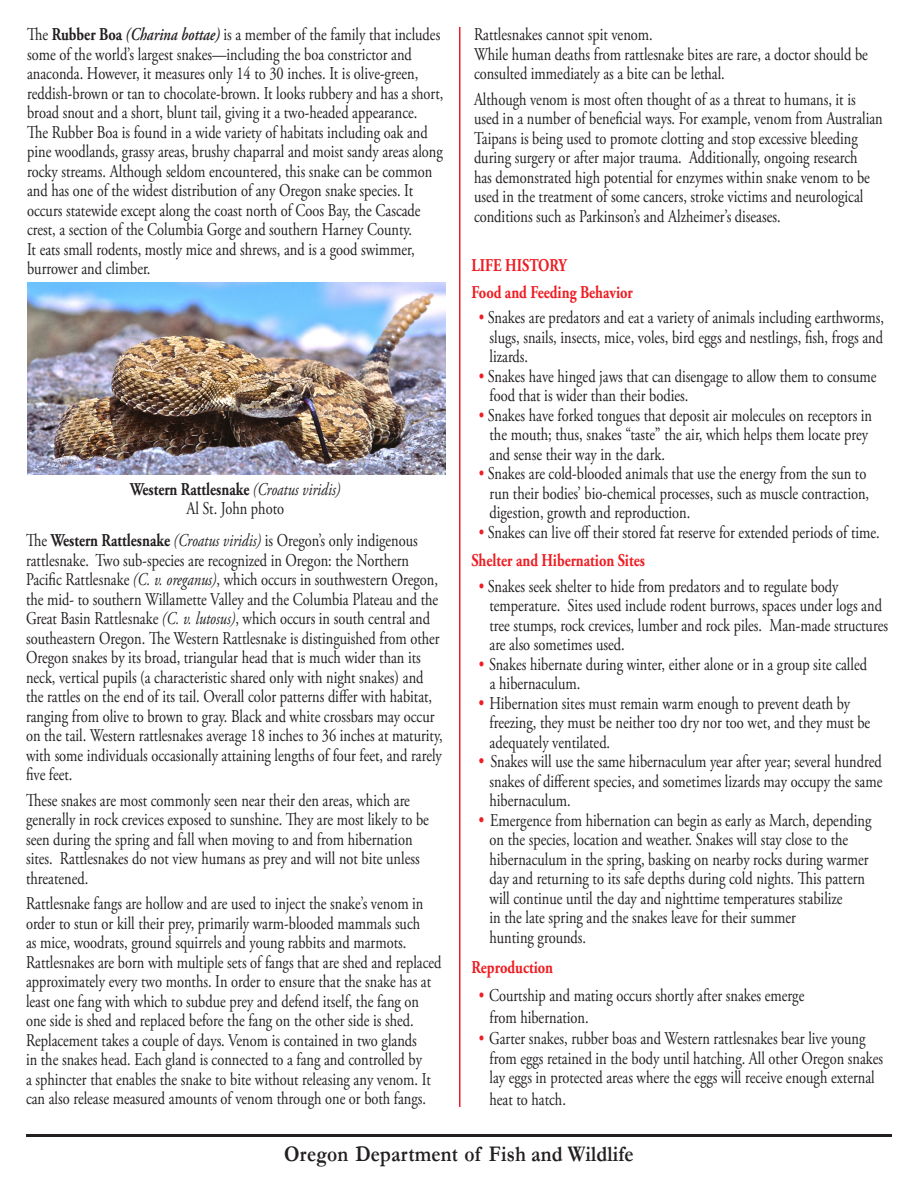
<style>
.page{position:relative;width:918px;height:1188px;background:#fff}
.page>*{position:absolute;margin:0;border:0;box-sizing:border-box;transform-origin:0 0}
.t1{font:700 22.5px "Garamond";letter-spacing:.01em;color:#231f20;scale:.87 1}
.Default{font:18px/19.5px "Adobe Garamond Pro";color:#231f20;scale:.8 1}
.Default-2{font:700 18px "Adobe Garamond Pro";color:#ee1d23;scale:.8 1}
.Default-3{font:700 18px "Adobe Garamond Pro";color:#231f20;scale:.8 1}
.s1{font-weight:700}
.s2{font-weight:600;font-style:italic}
.s3{font-weight:400;font-style:italic}
.s4{font-style:italic}
.s5{color:#ee1d23}
</style>
<div class="page">
<hr style="left:459px;top:27px;width:1px;height:1080px;background:#ee1d23">
<hr style="left:26px;top:1134px;width:866px;height:3px;background:#231f20">
<img style="left:27px;top:283px;width:419px;height:192px">
<p class="Default" style="left:27px;top:25px;width:522px">The <span class="s1">Rubber Boa</span> <span class="s2">(Charina bottae)</span> is a member of the family that includes some of the world’s largest snakes—including the boa constrictor and anaconda. However, it measures only 14 to 30 inches. It is olive-green, reddish-brown or tan to chocolate-brown. It looks rubbery and has a short, broad snout and a short, blunt tail, giving it a two-headed appearance.<br>The Rubber Boa is found in a wide variety of habitats including oak and pine woodlands, grassy areas, brushy chaparral and moist sandy areas along rocky streams. Although seldom encountered, this snake can be common and has one of the widest distribution of any Oregon snake species. It occurs statewide except along the coast north of Coos Bay, the Cascade crest, a section of the Columbia Gorge and southern Harney County.<br>It eats small rodents, mostly mice and shrews, and is a good swimmer, burrower and climber.</p>
<p class="Default-3" style="left:130px;top:479px;width:265px">Western Rattlesnake <span class="s3">(Croatus viridis)</span></p>
<p class="Default" style="left:186px;top:500px;width:124px">Al St. John photo</p>
<p class="Default" style="left:26px;top:531px;width:522px">The <span class="s1">Western Rattlesnake</span> <span class="s4">(Croatus viridis)</span> is Oregon’s only indigenous rattlesnake. Two sub-species are recognized in Oregon: the Northern Pacific Rattlesnake <span class="s4">(C. v. oreganus)</span>, which occurs in southwestern Oregon, the mid- to southern Willamette Valley and the Columbia Plateau and the Great Basin Rattlesnake <span class="s4">(C. v. lutosus)</span>, which occurs in south central and southeastern Oregon. The Western Rattlesnake is distinguished from other Oregon snakes by its broad, triangular head that is much wider than its neck, vertical pupils (a characteristic shared only with night snakes) and the rattles on the end of its tail. Overall color patterns differ with habitat, ranging from olive to brown to gray. Black and white crossbars may occur on the tail. Western rattlesnakes average 18 inches to 36 inches at maturity, with some individuals occasionally attaining lengths of four feet, and rarely five feet.</p>
<p class="Default" style="left:26px;top:791px;width:505px">These snakes are most commonly seen near their den areas, which are generally in rock crevices exposed to sunshine. They are most likely to be seen during the spring and fall when moving to and from hibernation sites. Rattlesnakes do not view humans as prey and will not bite unless threatened.</p>
<p class="Default" style="left:26px;top:894px;width:521px">Rattlesnake fangs are hollow and are used to inject the snake’s venom in order to stun or kill their prey, primarily warm-blooded mammals such<br>as mice, woodrats, ground squirrels and young rabbits and marmots.<br>Rattlesnakes are born with multiple sets of fangs that are shed and replaced approximately every two months. In order to ensure that the snake has at least one fang with which to subdue prey and defend itself, the fang on one side is shed and replaced before the fang on the other side is shed.<br>Replacement takes a couple of days. Venom is contained in two glands<br>in the snakes head. Each gland is connected to a fang and controlled by<br>a sphincter that enables the snake to bite without releasing any venom. It can also release measured amounts of venom through one or both fangs.</p>
<p class="Default" style="left:474px;top:25px;width:225px">Rattlesnakes cannot spit venom.</p>
<p class="Default" style="left:474px;top:45px;width:494px">While human deaths from rattlesnake bites are rare, a doctor should be consulted immediately as a bite can be lethal.</p>
<p class="Default" style="left:474px;top:90px;width:513px">Although venom is most often thought of as a threat to humans, it is used in a number of beneficial ways. For example, venom from Australian Taipans is being used to promote clotting and stop excessive bleeding during surgery or after major trauma. Additionally, ongoing research<br>has demonstrated high potential for enzymes within snake venom to be used in the treatment of some cancers, stroke victims and neurological conditions such as Parkinson’s and Alzheimer’s diseases.</p>
<p class="Default-2" style="left:472px;top:255px;width:121px">LIFE HISTORY</p>
<p class="Default-2" style="left:472px;top:282px;width:203px">Food and Feeding Behavior</p>
<p class="Default" style="left:490px;top:308px;width:495px;text-align:justify;text-indent:-11px"><span class="s5">•</span> Snakes are predators and eat a variety of animals including earthworms, slugs, snails, insects, mice, voles, bird eggs and nestlings, fish, frogs and lizards.</p>
<p class="Default" style="left:490px;top:367px;width:485px;text-indent:-11px"><span class="s5">•</span> Snakes have hinged jaws that can disengage to allow them to consume food that is wider than their bodies.</p>
<p class="Default" style="left:490px;top:406px;width:480px;text-indent:-11px"><span class="s5">•</span> Snakes have forked tongues that deposit air molecules on receptors in the mouth; thus, snakes “taste” the air, which helps them locate prey and sense their way in the dark.</p>
<p class="Default" style="left:490px;top:464px;width:476px;text-indent:-11px"><span class="s5">•</span> Snakes are cold-blooded animals that use the energy from the sun to run their bodies’ bio-chemical processes, such as muscle contraction, digestion, growth and reproduction.</p>
<p class="Default" style="left:479px;top:523px;width:503px"><span class="s5">•</span> Snakes can live off their stored fat reserve for extended periods of time.</p>
<p class="Default-2" style="left:472px;top:550px;width:218px">Shelter and Hibernation Sites</p>
<p class="Default" style="left:490px;top:577px;width:500px;text-indent:-11px"><span class="s5">•</span> Snakes seek shelter to hide from predators and to regulate body temperature. Sites used include rodent burrows, spaces under logs and tree stumps, rock crevices, lumber and rock piles. Man-made structures are also sometimes used.</p>
<p class="Default" style="left:479px;top:655px;width:487px"><span class="s5">•</span> Snakes hibernate during winter, either alone or in a group site called</p>
<p class="Default" style="left:490px;top:674px;width:115px">a hibernaculum.</p>
<p class="Default" style="left:490px;top:694px;width:478px;text-indent:-11px"><sup>●</sup> Hibernation sites must remain warm enough to prevent death by freezing, they must be neither too dry nor too wet, and they must be adequately ventilated.</p>
<p class="Default" style="left:490px;top:752px;width:493px;text-align:justify;text-indent:-11px"><sup>●</sup> Snakes will use the same hibernaculum year after year; several hundred snakes of different species, and sometimes lizards may occupy the same hibernaculum.</p>
<p class="Default" style="left:490px;top:811px;width:479px;text-indent:-11px"><sup>●</sup> Emergence from hibernation can begin as early as March, depending on the species, location and weather. Snakes will stay close to the hibernaculum in the spring, basking on nearby rocks during warmer day and returning to its safe depths during cold nights. This pattern</p>
<p class="Default" style="left:490px;top:889px;width:443px">will continue until the day and nighttime temperatures stabilize</p>
<p class="Default" style="left:490px;top:908px;width:384px">in the late spring and the snakes leave for their summer</p>
<p class="Default" style="left:490px;top:928px;width:122px">hunting grounds.</p>
<p class="Default-2" style="left:472px;top:957px;width:104px">Reproduction</p>
<p class="Default" style="left:479px;top:986px;width:408px"><span class="s5">•</span> Courtship and mating occurs shortly after snakes emerge</p>
<p class="Default" style="left:490px;top:1008px;width:126px">from hibernation.</p>
<p class="Default" style="left:490px;top:1029px;width:494px;text-indent:-11px"><span class="s5">•</span> Garter snakes, rubber boas and Western rattlesnakes bear live young from eggs retained in the body until hatching. All other Oregon snakes lay eggs in protected areas where the eggs will receive enough external</p>
<p class="Default" style="left:490px;top:1090px;width:97px">heat to hatch.</p>
<p class="t1" style="left:284px;top:1138px;width:403px">Oregon Department of Fish and Wildlife</p>
</div>
